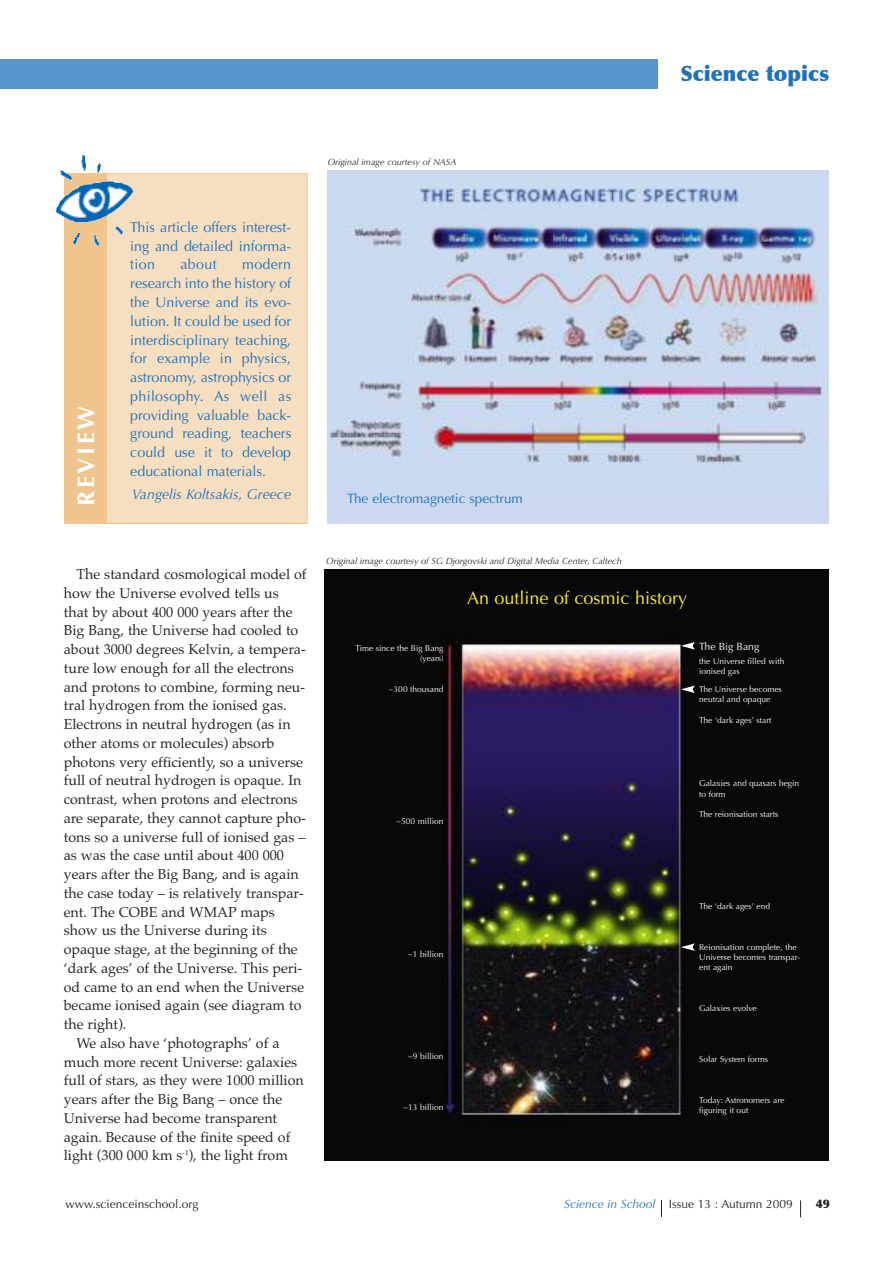
<style>
.page{position:relative;width:893px;height:1263px;background:#fff}
.page>*{position:absolute;margin:0;border:0;box-sizing:border-box;transform-origin:0 0}
.t1{font:700 24px "Optima";letter-spacing:.11em;color:#fff}
.t2{font:900 21px "Optima";color:#1f71b9}
.t3{font:18px "Optima";color:#fff12a}
.t4{font:14.25px "Palatino";color:#272627}
.t5{font:14.25px/18.8px "Optima";color:#1f71b9;text-align:justify}
.t6{font:italic 14.25px "Optima";color:#1f71b9}
.t7{font:13.5px "Optima";color:#1f71b9}
.t8{font:12px "Optima";color:#272627}
.t9{font:900 12px "Optima";color:#272627}
.t10{font:10.5px "Optima";color:#fff}
.t11{font:italic 9px "Optima";color:#272627}
.t12{font:8.4px/10.2px "Optima";color:#fff}
.s1{font-style:italic;color:#1f71b9}
</style>
<div class="page">
<div style="left:0;top:60px;width:658px;height:29px;background:#5795ca"></div>
<svg style="left:661px;top:1200px;width:1px;height:17px"></svg>
<svg style="left:800px;top:1200px;width:1px;height:17px"></svg>
<div style="left:328px;top:170px;width:501px;height:354px;background:#cbd8ef"></div>
<img style="left:330px;top:187px;width:494px;height:279px">
<img style="left:324px;top:570px;width:505px;height:591px">
<div style="left:65px;top:174px;width:242px;height:349px;background:#f6dec1"></div>
<div style="left:64px;top:174px;width:43px;height:349px;background:#efc58d"></div>
<img style="left:55px;top:155px;width:78px;height:92px">
<svg style="left:681px;top:943px;width:14px;height:8px"></svg>
<svg style="left:681px;top:642px;width:14px;height:8px"></svg>
<svg style="left:681px;top:686px;width:14px;height:7px"></svg>
<h2 class="t2" style="left:680px;top:61px;width:150px">Science topics</h2>
<p class="t11" style="left:328px;top:157px;width:130px">Original image courtesy of NASA</p>
<h1 class="t1" style="left:72px;top:506px;width:102px;rotate:-90deg">REVIEW</h1>
<p class="t5" style="left:130px;top:218px;width:162px">This article offers interest&shy;ing and detailed informa&shy;tion</p>
<p class="t5" style="left:130px;top:255px;width:162px;text-indent:112px">modern research into the history of the Universe and its evo&shy;lution. It could be used for interdisciplinary teaching, for example in physics, astronomy, astrophysics or philosophy. As well as providing valuable back&shy;ground reading, teachers could use it to develop educational materials.</p>
<p class="t5" style="left:181px;top:255px;width:38px">about</p>
<p class="t6" style="left:132px;top:486px;width:161px">Vangelis Koltsakis, Greece</p>
<p class="t7" style="left:347px;top:490px;width:177px">The electromagnetic spectrum</p>
<p class="t4" style="left:77px;top:566px;width:232px">The standard cosmological model of</p>
<p class="t4" style="left:64px;top:584px;width:216px">how the Universe evolved tells us</p>
<p class="t4" style="left:64px;top:603px;width:230px">that by about 400 000 years after the</p>
<p class="t4" style="left:64px;top:622px;width:236px">Big Bang, the Universe had cooled to</p>
<p class="t4" style="left:64px;top:641px;width:244px">about 3000 degrees Kelvin, a tempera-</p>
<p class="t4" style="left:64px;top:659px;width:231px">ture low enough for all the electrons</p>
<p class="t4" style="left:64px;top:678px;width:243px">and protons to combine, forming neu-</p>
<p class="t4" style="left:64px;top:697px;width:225px">tral hydrogen from the ionised gas.</p>
<p class="t4" style="left:64px;top:716px;width:228px">Electrons in neutral hydrogen (as in</p>
<p class="t4" style="left:64px;top:734px;width:212px">other atoms or molecules) absorb</p>
<p class="t4" style="left:64px;top:753px;width:241px">photons very efficiently, so a universe</p>
<p class="t4" style="left:64px;top:772px;width:239px">full of neutral hydrogen is opaque. In</p>
<p class="t4" style="left:64px;top:791px;width:235px">contrast, when protons and electrons</p>
<p class="t4" style="left:64px;top:809px;width:244px">are separate, they cannot capture pho-</p>
<p class="t4" style="left:64px;top:828px;width:243px">tons so a universe full of ionised gas –</p>
<p class="t4" style="left:64px;top:847px;width:222px">as was the case until about 400 000</p>
<p class="t4" style="left:64px;top:866px;width:236px">years after the Big Bang, and is again</p>
<p class="t4" style="left:64px;top:884px;width:242px">the case today – is relatively transpar-</p>
<p class="t4" style="left:64px;top:903px;width:213px">ent. The COBE and WMAP maps</p>
<p class="t4" style="left:64px;top:922px;width:204px">show us the Universe during its</p>
<p class="t4" style="left:64px;top:941px;width:235px">opaque stage, at the beginning of the</p>
<p class="t4" style="left:64px;top:959px;width:240px">‘dark ages’ of the Universe. This peri-</p>
<p class="t4" style="left:64px;top:978px;width:242px">od came to an end when the Universe</p>
<p class="t4" style="left:64px;top:997px;width:239px">became ionised again (see diagram to</p>
<p class="t4" style="left:64px;top:1016px;width:64px">the right).</p>
<p class="t4" style="left:77px;top:1034px;width:204px">We also have ‘photographs’ of a</p>
<p class="t4" style="left:64px;top:1053px;width:235px">much more recent Universe: galaxies</p>
<p class="t4" style="left:64px;top:1072px;width:242px">full of stars, as they were 1000 million</p>
<p class="t4" style="left:64px;top:1091px;width:220px">years after the Big Bang – once the</p>
<p class="t4" style="left:64px;top:1109px;width:215px">Universe had become transparent</p>
<p class="t4" style="left:64px;top:1128px;width:228px">again. Because of the finite speed of</p>
<p class="t4" style="left:64px;top:1147px;width:226px">light (300 000 km s<sup>-1</sup>), the light from</p>
<p class="t11" style="left:326px;top:556px;width:297px">Original image courtesy of SG Djorgovski and Digital Media Center, Caltech</p>
<p class="t3" style="left:467px;top:588px;width:222px">An outline of cosmic history</p>
<p class="t12" style="left:356px;top:643px;width:89px;text-align:right">Time since the Big Bang (years)</p>
<p class="t12" style="left:389px;top:684px;width:56px">~300 thousand</p>
<p class="t10" style="left:699px;top:640px;width:62px">The Big Bang</p>
<p class="t12" style="left:699px;top:656px;width:87px">the Universe filled with ionised gas</p>
<p class="t12" style="left:699px;top:684px;width:84px">The Universe becomes neutral and opaque</p>
<p class="t12" style="left:699px;top:715px;width:74px">The ‘dark ages’ start</p>
<p class="t12" style="left:396px;top:816px;width:49px">~500 million</p>
<p class="t12" style="left:699px;top:779px;width:101px">Galaxies and quasars begin to form</p>
<p class="t12" style="left:699px;top:809px;width:81px">The reionisation starts</p>
<p class="t12" style="left:408px;top:949px;width:37px">~1 billion</p>
<p class="t12" style="left:408px;top:1051px;width:37px">~9 billion</p>
<p class="t12" style="left:403px;top:1102px;width:42px">~13 billion</p>
<p class="t12" style="left:699px;top:901px;width:73px">The ‘dark ages’ end</p>
<p class="t12" style="left:699px;top:942px;width:103px">Reionisation complete, the<br>Universe becomes transpar&shy;ent again</p>
<p class="t12" style="left:699px;top:1003px;width:59px">Galaxies evolve</p>
<p class="t12" style="left:699px;top:1054px;width:70px">Solar System forms</p>
<p class="t12" style="left:699px;top:1095px;width:87px">Today: Astronomers are figuring it out</p>
<p class="t8" style="left:65px;top:1196px;width:134px">www.scienceinschool.org</p>
<p class="t8" style="left:564px;top:1197px;width:230px"><span class="s1">Science in School</span> Issue 13 : Autumn 2009</p>
<p class="t9" style="left:816px;top:1196px;width:16px">49</p>
</div>
